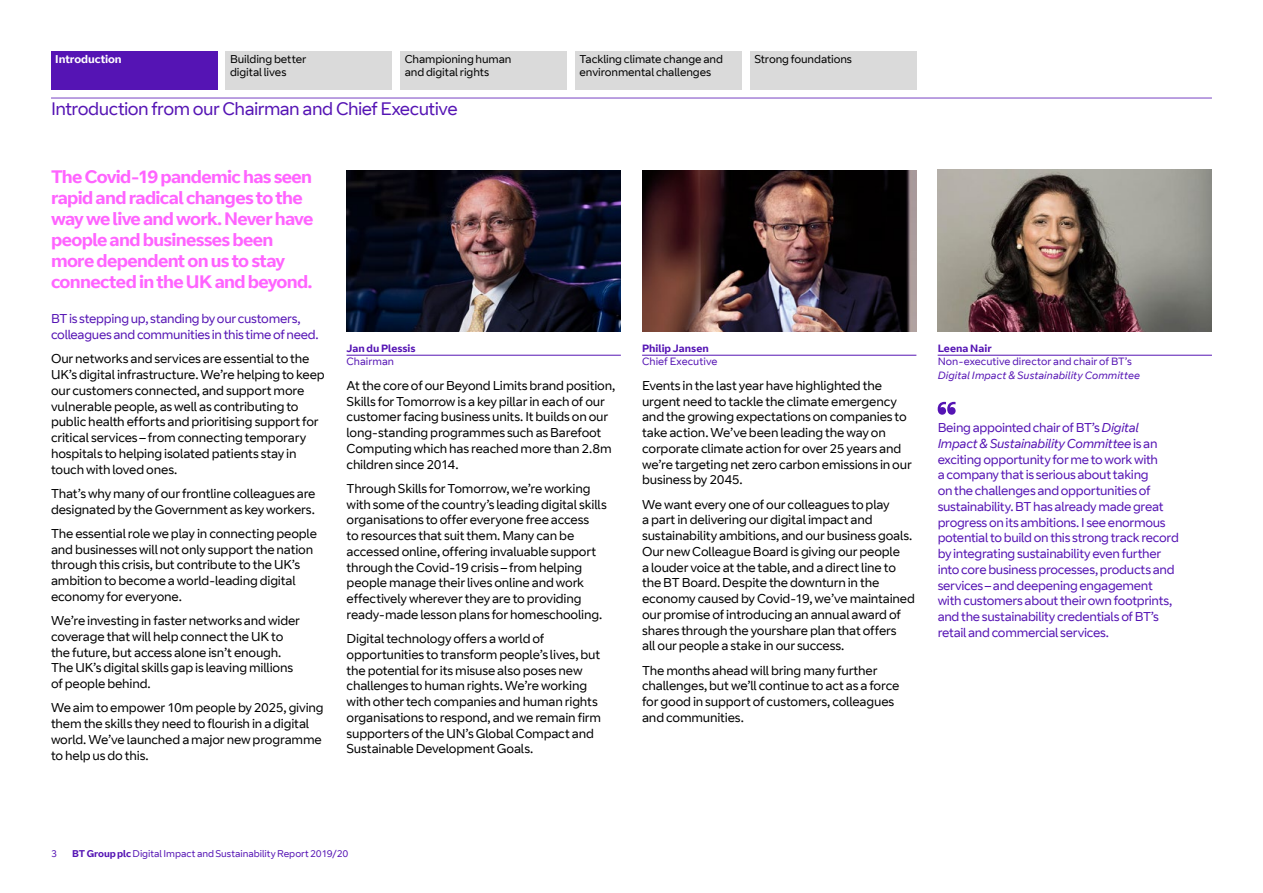
<style>
.page{position:relative;width:1263px;height:893px;background:#fff}
.page>*{position:absolute;margin:0;border:0;box-sizing:border-box;transform-origin:0 0}
.t1{font:700 18px/21px "BT Curve";letter-spacing:-.035em;color:#ff64ff}
.t2{font:18px "BT Curve";letter-spacing:-.03em;color:#5514b4}
.t3{font:12.75px/15.8px "BT Curve";letter-spacing:-.015em;color:#000}
.t4{font:12.75px/15.8px "BT Curve";letter-spacing:-.025em;color:#5514b4}
.t5{font:11.25px/12.8px "BT Curve";letter-spacing:-.01em;color:#000}
.t6{font:700 11.25px "BT Curve";letter-spacing:-.01em;color:#fff}
.t7{font:10.5px "BT Curve";color:#5514b4}
.t8{font:italic 10.5px "BT Curve";letter-spacing:.005em;color:#5514b4}
.t9{font:700 10.5px "BT Curve";letter-spacing:.005em;color:#5514b4}
.t10{font:9.75px "BT Curve";letter-spacing:-.005em;color:#5514b4}
.s1{font-style:italic}
.s2{font-weight:700}
</style>
<div class="page">
<div style="left:401px;top:51px;width:166px;height:38px;background:#dadada"></div>
<div style="left:750px;top:51px;width:166px;height:38px;background:#dadada"></div>
<div style="left:575px;top:51px;width:167px;height:38px;background:#dadada"></div>
<div style="left:51px;top:51px;width:166px;height:38px;background:#5514b4"></div>
<div style="left:226px;top:51px;width:166px;height:38px;background:#dadada"></div>
<hr style="left:51px;top:98px;width:1161px;height:1px;background:#7743c3">
<img style="left:642px;top:170px;width:274px;height:162px">
<img style="left:347px;top:170px;width:274px;height:162px">
<img style="left:937px;top:169px;width:275px;height:163px">
<hr style="left:347px;top:355px;width:274px;height:1px;background:#5514b4">
<hr style="left:642px;top:355px;width:274px;height:1px;background:#5514b4">
<hr style="left:938px;top:355px;width:274px;height:1px;background:#5514b4">
<svg style="left:938px;top:402px;width:17px;height:13px"></svg>
<p class="t6" style="left:55px;top:52px;width:68px">Introduction</p>
<p class="t5" style="left:230px;top:53px;width:78px">Building better digital lives</p>
<p class="t5" style="left:405px;top:53px;width:108px">Championing human and digital rights</p>
<p class="t5" style="left:580px;top:53px;width:145px">Tackling climate change and</p>
<p class="t5" style="left:754px;top:53px;width:99px">Strong foundations</p>
<p class="t5" style="left:580px;top:66px;width:133px">environmental challenges</p>
<h1 class="t2" style="left:51px;top:98px;width:408px">Introduction from our Chairman and Chief Executive</h1>
<h1 class="t1" style="left:51px;top:167px;width:264px">The Covid-19 pandemic has seen rapid and radical changes to the way we live and work. Never have people and businesses been moredependent on us to stay connected in the UK and beyond.</h1>
<p class="t4" style="left:51px;top:312px;width:269px">BT is stepping up, standing by our customers, colleagues and communities in this time of need.</p>
<p class="t3" style="left:51px;top:352px;width:275px">Our networks and services are essential to the UK’s digital infrastructure. We’re helping to keep our customers connected, and support more vulnerable people, as well as contributing to public health efforts and prioritising support for critical services – from connecting temporary hospitals to helping isolated patients stay in touch with loved ones.</p>
<p class="t3" style="left:51px;top:486px;width:266px">That’s why many of our frontline colleagues are designated by the Government as key workers.</p>
<p class="t3" style="left:51px;top:526px;width:267px">The essential role we play in connecting people and businesses will not only support the nation through this crisis, but contribute to the UK’s ambition to become a world-leading digital economy for everyone.</p>
<p class="t3" style="left:51px;top:613px;width:250px">We’re investing in faster networks and wider coverage that will help connect the UK to the future, but access alone isn’t enough.<br>The UK’s digital skills gap is leaving millions of people behind.</p>
<p class="t3" style="left:51px;top:701px;width:274px">We aim to empower 10m people by 2025, giving them the skills they need to flourish in a digital world. We’ve launched a major new programme to help us do this.</p>
<p class="t9" style="left:347px;top:342px;width:71px">Jan du Plessis</p>
<p class="t7" style="left:347px;top:355px;width:49px">Chairman</p>
<p class="t3" style="left:347px;top:378px;width:270px">At the core of our Beyond Limits brand position, Skills for Tomorrow is a key pillar in each of our customer facing business units. It builds on our long-standing programmes such as Barefoot Computing which has reached more than 2.8m children since 2014.</p>
<p class="t3" style="left:347px;top:481px;width:262px">Through Skills for Tomorrow, we’re working with some of the country’s leading digital skills organisations to offer everyone free access<br>to resources that suit them. Many can be accessed online, offering invaluable support through the Covid-19 crisis – from helping people manage their lives online and work effectively wherever they are to providing ready-made lesson plans for homeschooling.</p>
<p class="t3" style="left:347px;top:631px;width:256px">Digital technology offers a world of opportunities to transform people’s lives, but the potential for its misuse also poses new challenges to human rights. We’re working with other tech companies and human rights organisations to respond, and we remain firm supporters of the UN’s Global Compact and Sustainable Development Goals.</p>
<p class="t9" style="left:642px;top:342px;width:68px">Philip Jansen</p>
<p class="t7" style="left:642px;top:355px;width:77px">Chief Executive</p>
<p class="t3" style="left:642px;top:378px;width:271px">Events in the last year have highlighted the urgent need to tackle the climate emergency and the growing expectations on companies to take action. We’ve been leading the way on corporate climate action for over 25 years and we’re targeting net zero carbon emissions in our business by 2045.</p>
<p class="t3" style="left:642px;top:497px;width:274px">We want every one of our colleagues to play<br>a part in delivering our digital impact and sustainability ambitions, and our business goals.<br>Our new Colleague Board is giving our people<br>a louder voice at the table, and a direct line to the BT Board. Despite the downturn in the economy caused by Covid-19, we’ve maintained our promise of introducing an annual award of shares through the yourshare plan that offers<br>all our people a stake in our success.</p>
<p class="t3" style="left:642px;top:663px;width:259px">The months ahead will bring many further challenges, but we’ll continue to act as a force for good in support of customers, colleagues and communities.</p>
<p class="t9" style="left:938px;top:342px;width:55px">Leena Nair</p>
<p class="t7" style="left:938px;top:355px;width:196px">Non-executive director and chair of BT’s</p>
<p class="t8" style="left:938px;top:369px;width:204px">Digital Impact &amp; Sustainability Committee</p>
<p class="t4" style="left:938px;top:420px;width:243px">Being appointed chair of BT’s <span class="s1">Digital Impact &amp; Sustainability Committee</span> is an exciting opportunity for me to work with<br>a company that is serious about taking onthechallenges and opportunities of sustainability. BT has already made great progress on its ambitions. I see enormous potential to build on this strong track record by integrating sustainability even further into core business processes, products and services – and deepening engagement withcustomers about their own footprints, and the sustainability credentials of BT’s retail and commercial services.</p>
<p class="t10" style="left:51px;top:848px;width:7px">3</p>
<p class="t10" style="left:72px;top:848px;width:278px"><span class="s2">BT Group plc</span> Digital Impact and Sustainability Report 2019/20</p>
</div>
